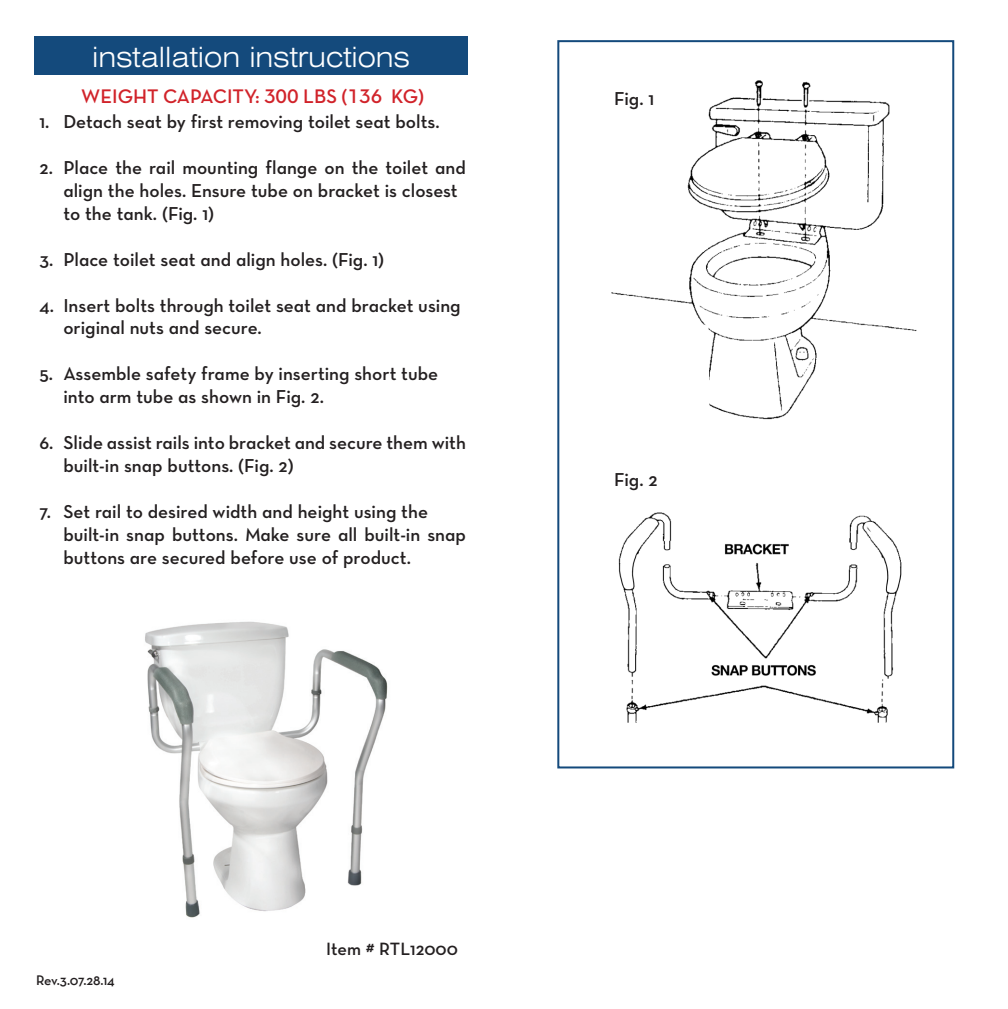
<style>
.page{position:relative;width:1008px;height:1009px;background:#fff}
.page>*{position:absolute;margin:0;border:0;box-sizing:border-box;transform-origin:0 0}
.t1{font:300 expanded 28px "Swiss 721 BT";color:#fff}
.t2{font:20px "Neutra Text TFPS Demi Alt";color:#d1232a}
.t3{font:19px/22.8px "Neutraface Text Demi Alt";color:#231f20}
.t4{font:18.2px "Neutraface Text Demi Alt";color:#231f20}
.Copy_of_Normal{font:14px "Neutraface Text TT Demi Alt";letter-spacing:-.015em;color:#231f20}
</style>
<div class="page">
<div style="left:34px;top:37px;width:433px;height:38px;background:#144a7c"></div>
<img style="left:145px;top:621px;width:243px;height:297px">
<div style="left:557px;top:40px;width:397px;height:728px;border:2px solid #144a7c"></div>
<img style="left:618px;top:512px;width:284px;height:211px">
<img style="left:611px;top:80px;width:306px;height:340px">
<p class="t1" style="left:92px;top:40px;width:319px">installation instructions</p>
<p class="t2" style="left:81px;top:84px;width:344px">WEIGHT CAPACITY: 300 LBS (136 KG)</p>
<p class="t3" style="left:39px;top:110px;width:401px">1. Detach seat by first removing toilet seat bolts.</p>
<p class="t3" style="left:63px;top:156px;width:404px;text-indent:-24px">2. Place the rail mounting flange on the toilet and align the holes. Ensure tube on bracket is closest to the tank. (Fig. 1)</p>
<p class="t3" style="left:39px;top:247px;width:346px">3. Place toilet seat and align holes. (Fig. 1)</p>
<p class="t3" style="left:63px;top:293px;width:399px;text-indent:-24px">4. Insert bolts through toilet seat and bracket using original nuts and secure.</p>
<p class="t3" style="left:63px;top:362px;width:376px;text-indent:-24px">5. Assemble safety frame by inserting short tube into arm tube as shown in Fig. 2.</p>
<p class="t3" style="left:39px;top:431px;width:428px">6. Slide assist rails into bracket and secure them with</p>
<p class="t3" style="left:63px;top:453px;width:232px">built-in snap buttons. (Fig. 2)</p>
<p class="t3" style="left:63px;top:499px;width:404px;text-indent:-24px">7. Set rail to desired width and height using the built-in snap buttons. Make sure all built-in snap buttons are secured before use of product.</p>
<p class="Copy_of_Normal" style="left:36px;top:971px;width:80px">Rev.3.07.28.14</p>
<p class="t4" style="left:326px;top:937px;width:133px">Item # RTL12000</p>
<p class="t3" style="left:614px;top:87px;width:42px">Fig. 1</p>
<p class="t3" style="left:614px;top:468px;width:45px">Fig. 2</p>
</div>
